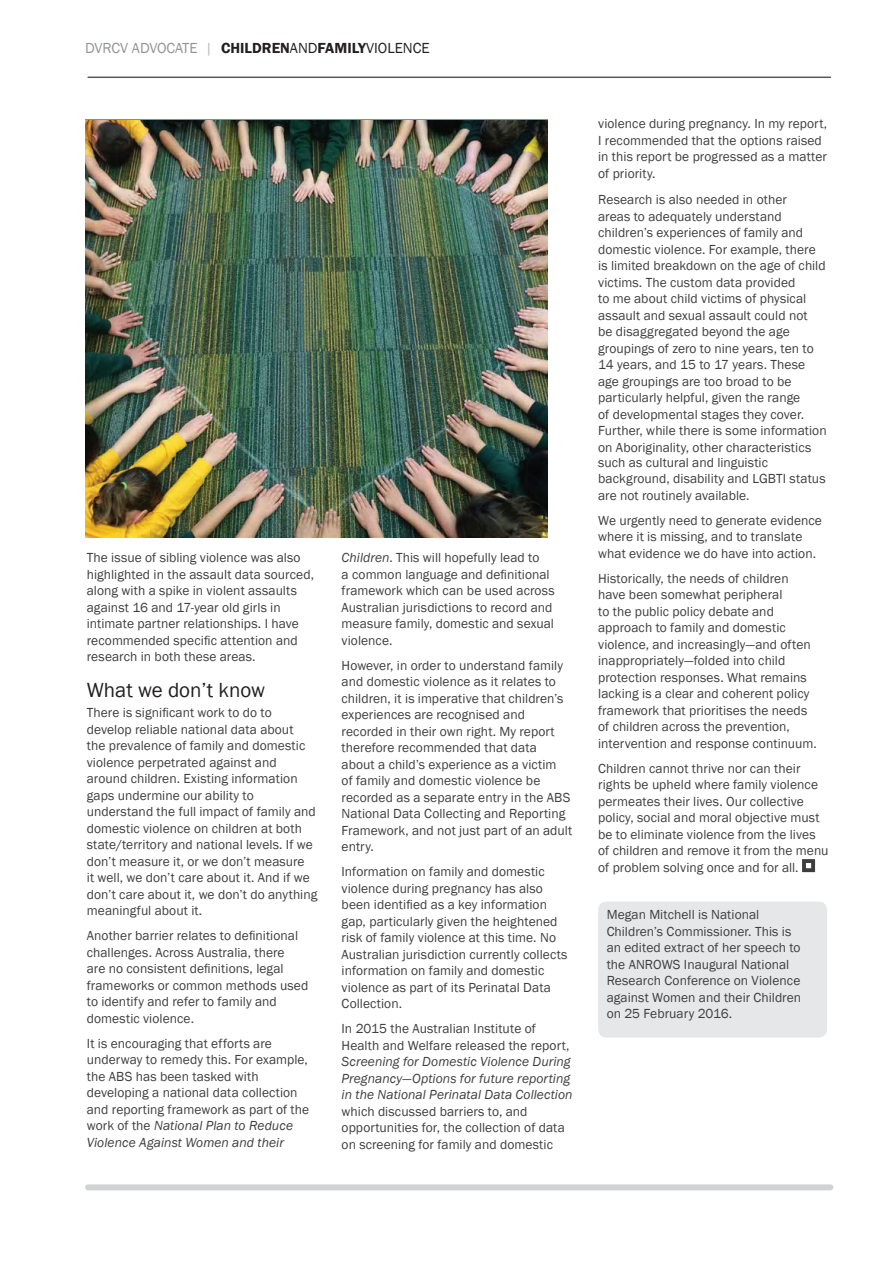
<style>
.page{position:relative;width:893px;height:1263px;background:#fff}
.page>*{position:absolute;margin:0;border:0;box-sizing:border-box;transform-origin:0 0}
.t1{font:21px "Franklin Gothic";color:#231f20}
.t2{font:600 15px "Franklin Gothic";color:#231f20}
.t3{font:15px "Franklin Gothic";color:#939598}
.t4{font:13.5px/16.5px "Franklin Gothic";letter-spacing:.005em;color:#3e3e3f}
.t5{font:italic 13.5px/16.5px "Franklin Gothic";letter-spacing:.005em;color:#3e3e3f}
.s1{color:#bcbdc0}
.s2{font-weight:400}
.s3{font-style:italic}
</style>
<div class="page">
<hr style="left:88px;top:77px;width:742px;height:1px;background:#57585a">
<div style="left:88px;top:1184px;width:742px;height:6px;background:#d1d2d4"></div>
<svg style="left:802px;top:859px;width:13px;height:13px"></svg>
<div style="left:598px;top:901px;width:229px;height:136px;background:#e6e7e9;border-radius:9px"></div>
<img style="left:85px;top:121px;width:443px;height:416px">
<img style="left:528px;top:119px;width:20px;height:418px">
<p class="t3" style="left:85px;top:39px;width:129px">DVRCV ADVOCATE <span class="s1">|</span></p>
<p class="t2" style="left:221px;top:39px;width:210px">CHILDREN<span class="s2">AND</span>FAMILY<span class="s2">VIOLENCE</span></p>
<p class="t4" style="left:87px;top:550px;width:229px">The issue of sibling violence was also highlighted in the assault data sourced, along with a spike in violent assaults against 16 and 17-year old girls in intimate partner relationships. I have recommended specific attention and research in both these areas.</p>
<h1 class="t1" style="left:87px;top:676px;width:180px">What we don’t know</h1>
<p class="t4" style="left:87px;top:705px;width:232px">There is significant work to do to develop reliable national data about<br>the prevalence of family and domestic violence perpetrated against and around children. Existing information gaps undermine our ability to understand the full impact of family and domestic violence on children at both state/territory and national levels. If we don’t measure it, or we don’t measure<br>it well, we don’t care about it. And if we don’t care about it, we don’t do anything meaningful about it.</p>
<p class="t4" style="left:87px;top:928px;width:223px">Another barrier relates to definitional challenges. Across Australia, there<br>are no consistent definitions, legal frameworks or common methods used to identify and refer to family and domestic violence.</p>
<p class="t4" style="left:87px;top:1035px;width:224px">It is encouraging that efforts are underway to remedy this. For example, the ABS has been tasked with developing a national data collection and reporting framework as part of the work of the <span class="s3">National Plan to Reduce Violence Against Women and their</span></p>
<p class="t4" style="left:342px;top:550px;width:215px"><span class="s3">Children</span>. This will hopefully lead to<br>a common language and definitional framework which can be used across<br>Australian jurisdictions to record and measure family, domestic and sexual violence.</p>
<p class="t4" style="left:342px;top:657px;width:232px">However, in order to understand family and domestic violence as it relates to children, it is imperative that children’s experiences are recognised and recorded in their own right. My report therefore recommended that data about a child’s experience as a victim<br>of family and domestic violence be recorded as a separate entry in the ABS National Data Collecting and Reporting Framework, and not just part of an adult entry.</p>
<p class="t4" style="left:342px;top:864px;width:227px">Information on family and domestic violence during pregnancy has also been identified as a key information gap, particularly given the heightened risk of family violence at this time. No Australian jurisdiction currently collects information on family and domestic violence as part of its Perinatal Data Collection.</p>
<p class="t4" style="left:342px;top:1021px;width:229px">In 2015 the Australian Institute of<br>Health and Welfare released the report,</p>
<p class="t5" style="left:342px;top:1054px;width:233px">Screening for Domestic Violence During<br>Pregnancy—Options for future reporting in the National Perinatal Data Collection</p>
<p class="t4" style="left:342px;top:1103px;width:225px">which discussed barriers to, and opportunities for, the collection of data on screening for family and domestic</p>
<p class="t4" style="left:598px;top:116px;width:230px">violence during pregnancy. In my report,<br>I recommended that the options raised in this report be progressed as a matter of priority.</p>
<p class="t4" style="left:598px;top:192px;width:230px">Research is also needed in other<br>areas to adequately understand children’s experiences of family and domestic violence. For example, there is limited breakdown on the age of child victims. The custom data provided<br>to me about child victims of physical assault and sexual assault could not<br>be disaggregated beyond the age groupings of zero to nine years, ten to 14 years, and 15 to 17 years. These age groupings are too broad to be particularly helpful, given the range<br>of developmental stages they cover.<br>Further, while there is some information on Aboriginality, other characteristics</p>
<p class="t4" style="left:598px;top:454px;width:229px">such as cultural and linguistic background, disability and LGBTI status are not routinely available.</p>
<p class="t4" style="left:598px;top:512px;width:225px">We urgently need to generate evidence where it is missing, and to translate what evidence we do have into action.</p>
<p class="t4" style="left:598px;top:570px;width:220px">Historically, the needs of children have been somewhat peripheral<br>to the public policy debate and approach to family and domestic violence, and increasingly—and often inappropriately—folded into child protection responses. What remains lacking is a clear and coherent policy framework that prioritises the needs of children across the prevention, intervention and response continuum.</p>
<p class="t4" style="left:598px;top:760px;width:232px">Children cannot thrive nor can their rights be upheld where family violence permeates their lives. Our collective policy, social and moral objective must be to eliminate violence from the lives of children and remove it from the menu of problem solving once and for all.</p>
<p class="t4" style="left:607px;top:907px;width:196px">Megan Mitchell is National<br>Children’s Commissioner. This is an edited extract of her speech to the ANROWS Inaugural National<br>Research Conference on Violence against Women and their Children on 25 February 2016.</p>
</div>
